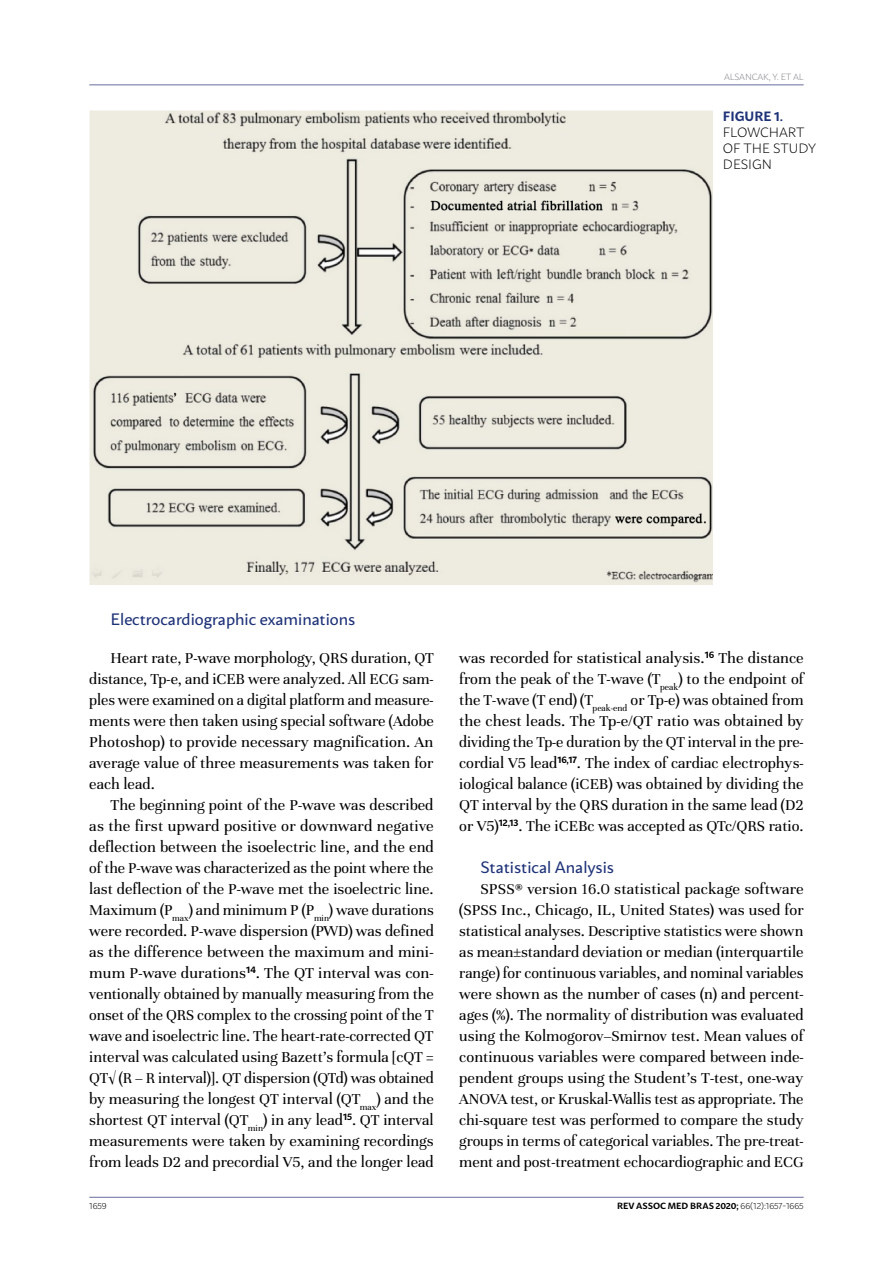
<style>
.page{position:relative;width:893px;height:1263px;background:#fff}
.page>*{position:absolute;margin:0;border:0;box-sizing:border-box;transform-origin:0 0}
.t1{font:16.5px/21px "Unna";color:#000;text-align:justify}
.t2{font:16.5px "Mato Sans";color:#1e3278}
.t3{font:200 13.5px/16.2px "Mato Sans";color:#000}
.t4{font:600 13.5px "Mato Sans";color:#1e3278}
.t5{font:600 9px "Mato Sans";color:#000}
.t6{font:200 9px "Mato Sans";letter-spacing:-.01em;color:#808285}
.t7{font:200 9px "Mato Sans";color:#000}
.s1{font-weight:200}
</style>
<div class="page">
<hr style="left:89px;top:85px;width:715px;height:1px;background:#696c9f">
<hr style="left:89px;top:1197px;width:715px;height:1px;background:#696c9f">
<img style="left:89px;top:111px;width:624px;height:473px">
<p class="t6" style="left:724px;top:68px;width:81px">ALSANCAK, Y. ET AL</p>
<p class="t4" style="left:723px;top:103px;width:62px">FIGURE 1.</p>
<p class="t3" style="left:723px;top:122px;width:18px">FLOW</p>
<p class="t3" style="left:723px;top:122px;width:95px;text-indent:37px">CHART<br>OF TH E STUDY<br>DESIGN</p>
<p class="t2" style="left:111px;top:604px;width:246px">Electrocardiographic examinations</p>
<p class="t1" style="left:89px;top:647px;width:346px;text-indent:21px">Heart rate, P-wave morphology, QRS duration, QT distance, Tp-e, and iCEB were analyzed. All ECG sam&shy;ples were examined on a digital platform and measure&shy;ments were then taken using special software (Adobe Photoshop) to provide necessary magnification. An average value of three measurements was taken for each lead.</p>
<p class="t1" style="left:89px;top:794px;width:346px;text-indent:21px">The beginning point of the P-wave was described as the first upward positive or downward negative deflection between the isoelectric line, and the end of the P-wave was characterized as the point where the last deflection of the P-wave met the isoelectric line.<br>Maximum (P<sub>max</sub>) and minimum P (P<sub>min</sub>) wave durations were recorded. P-wave dispersion (PWD) was defined as the difference between the maximum and mini&shy;mum P-wave durations<sup>14</sup>. The QT interval was con&shy;ventionally obtained by manually measuring from the onset of the QRS complex to the crossing point of the T wave and isoelectric line. The heart-rate-corrected QT interval was calculated using Bazett’s formula [cQT = QT√ (R – R interval)]. QT dispersion (QTd) was obtained by measuring the longest QT interval (QT<sub>max</sub>) and the shortest QT interval (QT<sub>min</sub>) in any lead<sup>15</sup>. QT interval measurements were taken by examining recordings from leads D2 and precordial V5, and the longer lead</p>
<p class="t1" style="left:459px;top:647px;width:346px">was recorded for statistical analysis.<sup>16</sup> The distance from the peak of the T-wave (T<sub>peak</sub>) to the endpoint of the T-wave (T end) (T<sub>peak-end</sub> or Tp-e) was obtained from the chest leads. The Tp-e/QT ratio was obtained by dividing the Tp-e duration by the QT interval in the pre&shy;cordial V5 lead<sup>16,17</sup>. The index of cardiac electrophys&shy;iological balance (iCEB) was obtained by dividing the QT interval by the QRS duration in the same lead (D2 or V5)<sup>12,13</sup>. The iCEBc was accepted as QTc/QRS ratio.</p>
<p class="t2" style="left:480px;top:852px;width:135px">Statistical Analysis</p>
<p class="t1" style="left:459px;top:878px;width:346px;text-indent:21px">SPSS® version 16.0 statistical package software (SPSS Inc., Chicago, IL, United States) was used for statistical analyses. Descriptive statistics were shown as mean±standard deviation or median (interquartile range) for continuous variables, and nominal variables were shown as the number of cases (n) and percent&shy;ages (%). The normality of distribution was evaluated using the Kolmogorov–Smirnov test. Mean values of continuous variables were compared between inde&shy;pendent groups using the Student’s T-test, one-way ANOVA test, or Kruskal-Wallis test as appropriate. The chi-square test was performed to compare the study groups in terms of categorical variables. The pre-treat&shy;ment and post-treatment echocardiographic and ECG</p>
<p class="t7" style="left:89px;top:1198px;width:19px">1659</p>
<p class="t5" style="left:617px;top:1198px;width:188px">REV ASSOC MED BRAS 2020; <span class="s1">66(12):1657-1665</span></p>
</div>
